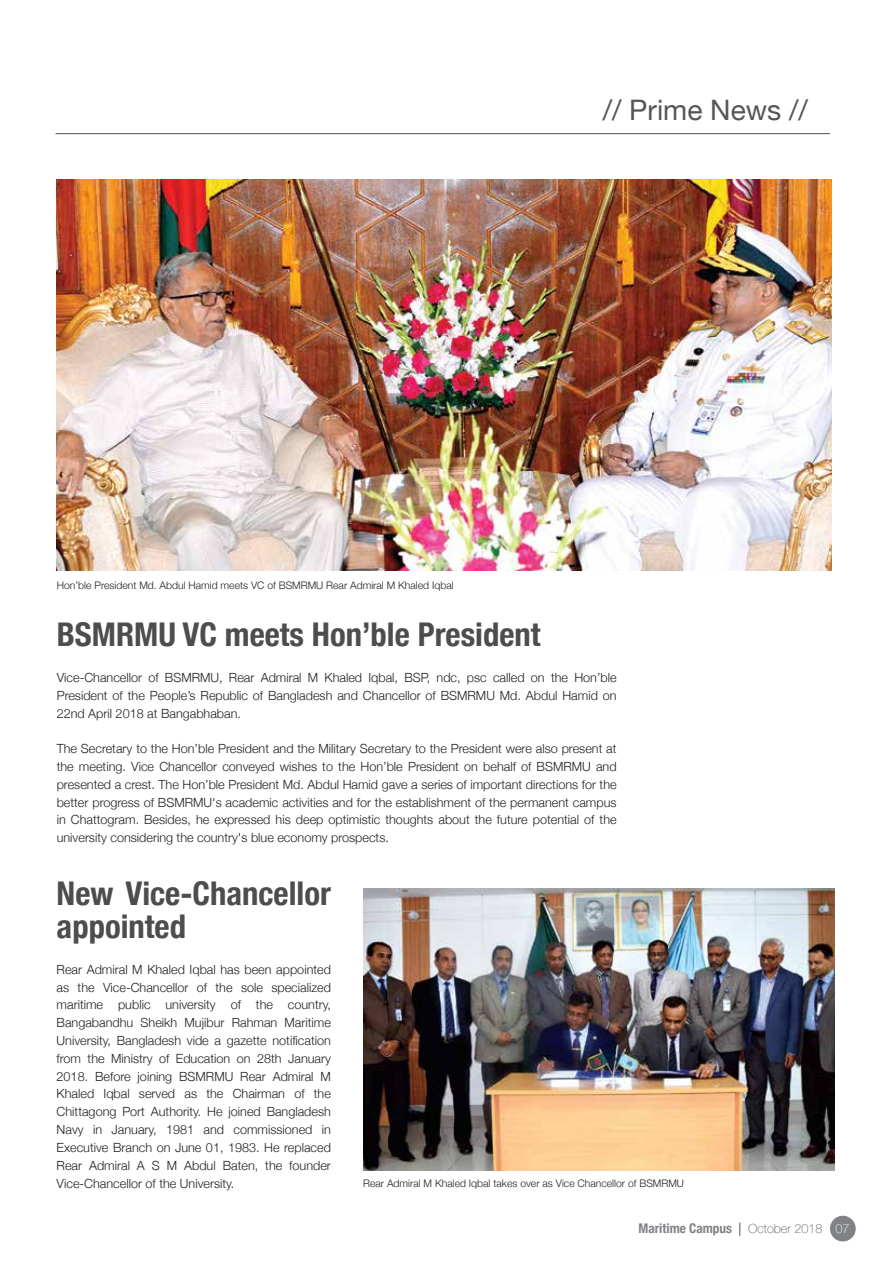
<style>
.page{position:relative;width:893px;height:1263px;background:#fff}
.page>*{position:absolute;margin:0;border:0;box-sizing:border-box;transform-origin:0 0}
.t1{font:700 condensed 32.7px/32.7px "Helvetica Neue";color:#4d4d4f}
.t2{font:28.2px "Helvetica Neue";color:#565659}
.t3{font:700 condensed 13.35px "Helvetica Neue";color:#808285}
.t4{font:300 12.6px/17.9px "Helvetica Neue";color:#231f20;text-align:justify}
.t5{font:300 10.35px "Helvetica Neue";color:#231f20}
.s1{font-weight:300;font-stretch:normal;color:#231f20}
.s2{font-weight:100;font-stretch:normal;font-size:12.6px;color:#58595b}
.s3{font-weight:100;font-stretch:normal;font-size:12.6px;color:#fff}
</style>
<div class="page">
<div style="left:830px;top:1216px;width:26px;height:25px;background:#808285;border-radius:50%"></div>
<img style="left:57px;top:180px;width:774px;height:391px">
<img style="left:363px;top:889px;width:471px;height:281px">
<hr style="left:56px;top:133px;width:774px;height:1px;background:#636466">
<h2 class="t2" style="left:603px;top:90px;width:207px">// Prime News //</h2>
<p class="t5" style="left:57px;top:577px;width:398px">Hon’ble President Md. Abdul Hamid meets VC of BSMRMU Rear Admiral M Khaled Iqbal</p>
<h1 class="t1" style="left:57px;top:616px;width:485px">BSMRMU VC meets Hon’ble President</h1>
<p class="t4" style="left:57px;top:667px;width:561px">Vice-Chancellor of BSMRMU, Rear Admiral M Khaled Iqbal, BSP, ndc, psc called on the Hon’ble President of the People’s Republic of Bangladesh and Chancellor of BSMRMU Md. Abdul Hamid on 22nd April 2018 at Bangabhaban.</p>
<p class="t4" style="left:57px;top:739px;width:561px">The Secretary to the Hon’ble President and the Military Secretary to the President were also present at the meeting. Vice Chancellor conveyed wishes to the Hon’ble President on behalf of BSMRMU and presented a crest. The Hon’ble President Md. Abdul Hamid gave a series of important directions for the better progress of BSMRMU's academic activities and for the establishment of the permanent campus in Chattogram. Besides, he expressed his deep optimistic thoughts about the future potential of the university considering the country's blue economy prospects.</p>
<h1 class="t1" style="left:57px;top:875px;width:276px">New Vice-Chancellor appointed</h1>
<p class="t4" style="left:57px;top:959px;width:276px">Rear Admiral M Khaled Iqbal has been appointed as the Vice-Chancellor of the sole specialized maritime public university of the country, Bangabandhu Sheikh Mujibur Rahman Maritime University, Bangladesh vide a gazette notification from the Ministry of Education on 28th January 2018. Before joining BSMRMU Rear Admiral M Khaled Iqbal served as the Chairman of the Chittagong Port Authority. He joined Bangladesh Navy in January, 1981 and commissioned in Executive Branch on June 01, 1983. He replaced Rear Admiral A S M Abdul Baten, the founder Vice-Chancellor of the University.</p>
<p class="t5" style="left:363px;top:1174px;width:322px">Rear Admiral M Khaled Iqbal takes over as Vice Chancellor of BSMRMU</p>
<p class="t3" style="left:638px;top:1217px;width:212px">Maritime Campus <span class="s1">|</span> <span class="s2">October 2018</span> <span class="s3">07</span></p>
</div>
